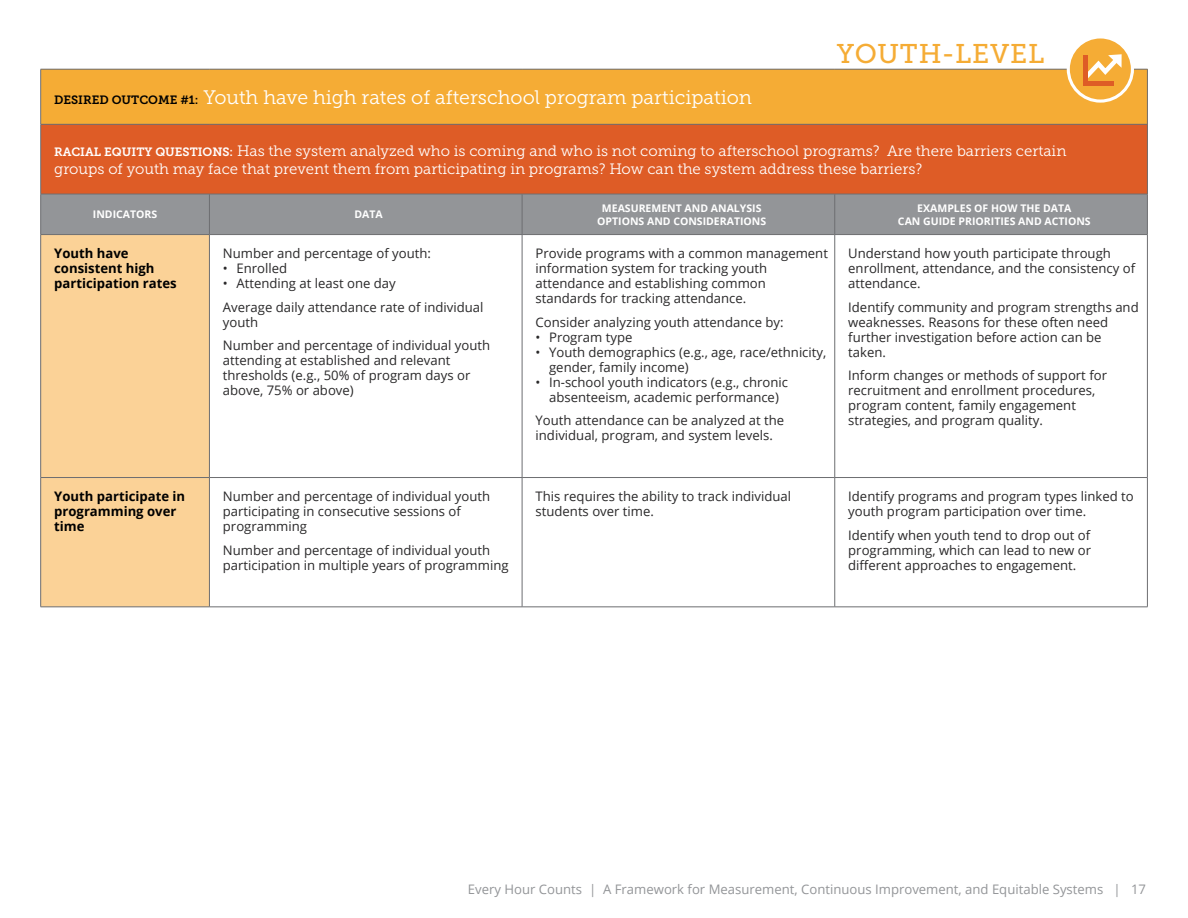
<style>
.page{position:relative;width:1188px;height:918px;background:#fff}
.page>*{position:absolute;margin:0;border:0;box-sizing:border-box;transform-origin:0 0}
.t1{font:27px "Museo Slab 500";letter-spacing:.03em;color:#f5ac35}
.t2{font:19.5px "Museo Slab 300";color:#fff}
.t3{font:15px/18px "Museo Slab 300";color:#fff}
.t4{font:13.2px/15px "Open Sans";color:#292829}
.t5{font:13.2px "Open Sans";color:#939598}
.t6{font:700 13.2px/15px "Open Sans";color:#000}
.t7{font:700 10.5px/13.5px "Open Sans";color:#fff;text-align:center}
.s1{font-family:"Museo Slab 700";font-size:12px;color:#000}
.s2{font-family:"Museo Slab 700";font-size:12px}
</style>
<div class="page">
<div style="left:41px;top:69px;width:1106px;height:55px;background:#f5ac35"></div>
<div style="left:41px;top:124px;width:1106px;height:70px;background:#de5c26"></div>
<div style="left:41px;top:195px;width:1106px;height:39px;background:#939598"></div>
<div style="left:41px;top:235px;width:168px;height:372px;background:#fbd297"></div>
<hr style="left:522px;top:234px;width:313px;height:1px;background:#6d6e71">
<hr style="left:522px;top:235px;width:1px;height:242px;background:#6d6e71">
<hr style="left:522px;top:478px;width:1px;height:129px;background:#6d6e71">
<hr style="left:835px;top:478px;width:1px;height:129px;background:#6d6e71">
<hr style="left:522px;top:607px;width:313px;height:1px;background:#6d6e71">
<hr style="left:835px;top:234px;width:313px;height:1px;background:#6d6e71">
<hr style="left:835px;top:235px;width:1px;height:242px;background:#6d6e71">
<hr style="left:835px;top:477px;width:313px;height:1px;background:#6d6e71">
<hr style="left:40px;top:69px;width:169px;height:1px;background:#6d6e71">
<hr style="left:40px;top:69px;width:1px;height:55px;background:#6d6e71">
<hr style="left:209px;top:69px;width:313px;height:1px;background:#6d6e71">
<hr style="left:522px;top:69px;width:313px;height:1px;background:#6d6e71">
<hr style="left:835px;top:69px;width:313px;height:1px;background:#6d6e71">
<hr style="left:1147px;top:69px;width:1px;height:55px;background:#6d6e71">
<hr style="left:40px;top:124px;width:169px;height:1px;background:#6d6e71">
<hr style="left:40px;top:124px;width:1px;height:70px;background:#6d6e71">
<hr style="left:209px;top:124px;width:313px;height:1px;background:#6d6e71">
<hr style="left:522px;top:124px;width:313px;height:1px;background:#6d6e71">
<hr style="left:835px;top:124px;width:313px;height:1px;background:#6d6e71">
<hr style="left:1147px;top:124px;width:1px;height:70px;background:#6d6e71">
<hr style="left:40px;top:194px;width:169px;height:1px;background:#6d6e71">
<hr style="left:40px;top:194px;width:1px;height:40px;background:#6d6e71">
<hr style="left:209px;top:194px;width:313px;height:1px;background:#6d6e71">
<hr style="left:522px;top:194px;width:313px;height:1px;background:#6d6e71">
<hr style="left:835px;top:194px;width:313px;height:1px;background:#6d6e71">
<hr style="left:1147px;top:194px;width:1px;height:40px;background:#6d6e71">
<hr style="left:40px;top:234px;width:169px;height:1px;background:#6d6e71">
<hr style="left:40px;top:235px;width:1px;height:242px;background:#6d6e71">
<hr style="left:1147px;top:235px;width:1px;height:242px;background:#6d6e71">
<hr style="left:40px;top:477px;width:169px;height:1px;background:#6d6e71">
<hr style="left:40px;top:478px;width:1px;height:129px;background:#6d6e71">
<hr style="left:522px;top:477px;width:313px;height:1px;background:#6d6e71">
<hr style="left:1147px;top:478px;width:1px;height:129px;background:#6d6e71">
<hr style="left:209px;top:194px;width:1px;height:40px;background:#6d6e71">
<hr style="left:209px;top:235px;width:1px;height:242px;background:#6d6e71">
<hr style="left:209px;top:478px;width:1px;height:129px;background:#6d6e71">
<hr style="left:522px;top:194px;width:1px;height:40px;background:#6d6e71">
<hr style="left:835px;top:194px;width:1px;height:40px;background:#6d6e71">
<hr style="left:209px;top:234px;width:313px;height:1px;background:#6d6e71">
<hr style="left:209px;top:477px;width:313px;height:1px;background:#6d6e71">
<hr style="left:40px;top:607px;width:169px;height:1px;background:#6d6e71">
<hr style="left:835px;top:607px;width:313px;height:1px;background:#6d6e71">
<hr style="left:209px;top:607px;width:313px;height:1px;background:#6d6e71">
<svg style="left:1068px;top:37px;width:64px;height:64px;fill:#f5ac35"></svg>
<div style="left:1067px;top:35px;width:67px;height:68px;border:3px solid #fff;border-radius:50%"></div>
<svg style="left:1079px;top:53px;width:44px;height:31px"></svg>
<hr style="left:1083px;top:81px;width:30px;height:4px;background:#de5c26">
<hr style="left:1083px;top:55px;width:4px;height:30px;background:#de5c26">
<h1 class="t1" style="left:837px;top:39px;width:209px">YOUTH-LEVEL</h1>
<h2 class="t2" style="left:54px;top:87px;width:699px"><span class="s1">DESIRED OUTCOME #1:</span> Youth have high rates of afterschool program participation</h2>
<p class="t3" style="left:54px;top:142px;width:1014px"><span class="s2">RACIAL EQUITY QUESTIONS:</span> Has the system analyzed who is coming and who is not coming to afterschool programs? Are there barriers certain groups of youth may face that prevent them from participating in programs? How can the system address these barriers?</p>
<p class="t7" style="left:93px;top:208px;width:66px">INDICATORS</p>
<p class="t7" style="left:355px;top:208px;width:30px">DATA</p>
<p class="t7" style="left:597px;top:201px;width:171px">MEASUREMENT AND ANALYSIS<br>OPTIONS AND CONSIDERATIONS</p>
<p class="t7" style="left:898px;top:201px;width:194px">EXAMPLES OF HOW THE DATA<br>CAN GUIDE PRIORITIES AND ACTIONS</p>
<p class="t6" style="left:54px;top:245px;width:124px">Youth have consistent high participation rates</p>
<p class="t4" style="left:223px;top:245px;width:210px">Number and percentage of youth:</p>
<p class="t4" style="left:536px;top:245px;width:294px">Provide programs with a common management information system for tracking youth attendance and establishing common standards for tracking attendance.</p>
<p class="t4" style="left:536px;top:314px;width:250px">Consider analyzing youth attendance by:</p>
<p class="t4" style="left:536px;top:329px;width:98px">• Program type</p>
<p class="t4" style="left:549px;top:344px;width:279px;text-indent:-14px">• Youth demographics (e.g., age, race/ethnicity, gender, family income)</p>
<p class="t4" style="left:536px;top:374px;width:254px;text-align:center">• In-school youth indicators (e.g., chronic absenteeism, academic performance)</p>
<p class="t4" style="left:536px;top:413px;width:250px">Youth attendance can be analyzed at the individual, program, and system levels.</p>
<p class="t4" style="left:848px;top:246px;width:288px">Understand how youth participate through enrollment, attendance, and the consistency of attendance.</p>
<p class="t4" style="left:848px;top:299px;width:292px">Identify community and program strengths and weaknesses. Reasons for these often need further investigation before action can be taken.</p>
<p class="t4" style="left:848px;top:368px;width:260px">Inform changes or methods of support for recruitment and enrollment procedures, program content, family engagement strategies, and program quality.</p>
<p class="t4" style="left:223px;top:260px;width:66px">• Enrolled</p>
<p class="t4" style="left:223px;top:271px;width:262px;line-height:23.7px">• Attending at least one day<br>Average daily attendance rate of individual</p>
<p class="t4" style="left:223px;top:310px;width:269px;line-height:23.7px">youth<br>Number and percentage of individual youth</p>
<p class="t4" style="left:223px;top:353px;width:249px">attending at established and relevant thresholds (e.g., 50% of program days or above, 75% or above)</p>
<p class="t6" style="left:54px;top:488px;width:133px">Youth participate in programming over time</p>
<p class="t4" style="left:223px;top:488px;width:269px">Number and percentage of individual youth participating in consecutive sessions of programming</p>
<p class="t4" style="left:223px;top:542px;width:287px">Number and percentage of individual youth participation in multiple years of programming</p>
<p class="t4" style="left:536px;top:488px;width:257px">This requires the ability to track individual students over time.</p>
<p class="t4" style="left:848px;top:488px;width:287px">Identify programs and program types linked to youth program participation over time.</p>
<p class="t4" style="left:848px;top:527px;width:244px;text-align:justify">Identify when youth tend to drop out of programming, which can lead to new or different approaches to engagement.</p>
<p class="t5" style="left:468px;top:880px;width:680px">Every Hour Counts | A Framework for Measurement, Continuous Improvement, and Equitable Systems | 17</p>
</div>
